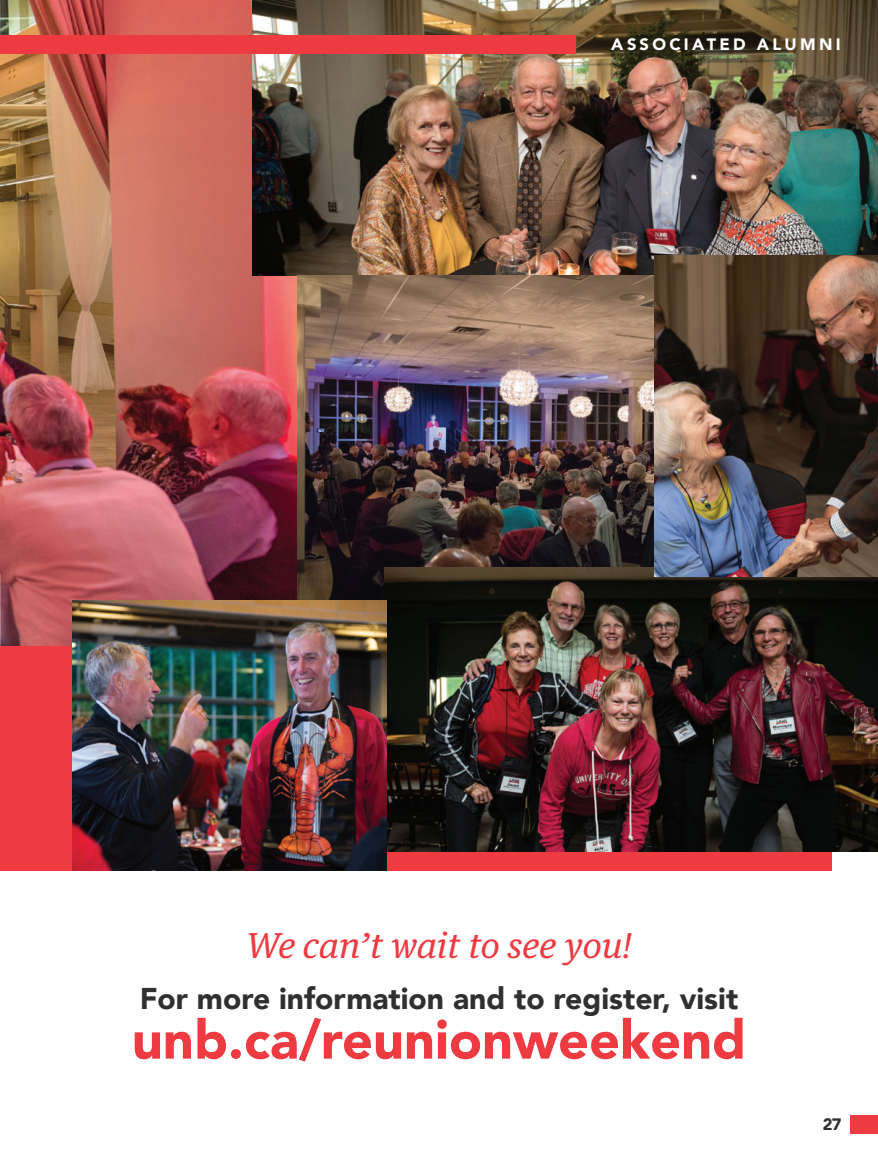
<style>
.page{position:relative;width:878px;height:1161px;background:#fff}
.page>*{position:absolute;margin:0;border:0;box-sizing:border-box;transform-origin:0 0}
.t1{font:900 54px "Avenir";color:#ee3a41}
.t2{font:italic 34.5px "Guardian Text Egyp";color:#ee3a41}
.t3{font:900 30px "Avenir";color:#2f3030}
.t4{font:900 16.5px "Avenir";letter-spacing:.2em;color:#fff}
.t5{font:900 16.5px "Avenir";color:#2f3030}
</style>
<div class="page">
<img style="left:0;top:0;width:298px;height:646px">
<img style="left:253px;top:0;width:625px;height:275px">
<img style="left:298px;top:275px;width:356px;height:325px">
<div style="left:0;top:646px;width:831px;height:224px;background:#ee3a41"></div>
<img style="left:385px;top:567px;width:493px;height:285px">
<img style="left:72px;top:600px;width:314px;height:270px">
<img style="left:654px;top:255px;width:224px;height:321px">
<div style="left:850px;top:1115px;width:28px;height:19px;background:#ee3a41"></div>
<div style="left:0;top:35px;width:576px;height:19px;background:#ee3a41"></div>
<p class="t4" style="left:611px;top:31px;width:231px">ASSOCIATED ALUMNI</p>
<p class="t2" style="left:246px;top:917px;width:387px">We can’t wait to see you!</p>
<p class="t3" style="left:140px;top:973px;width:600px">For more information and to register, visit</p>
<p class="t1" style="left:132px;top:994px;width:615px">unb.ca/reunionweekend</p>
<p class="t5" style="left:822px;top:1111px;width:20px">27</p>
</div>
